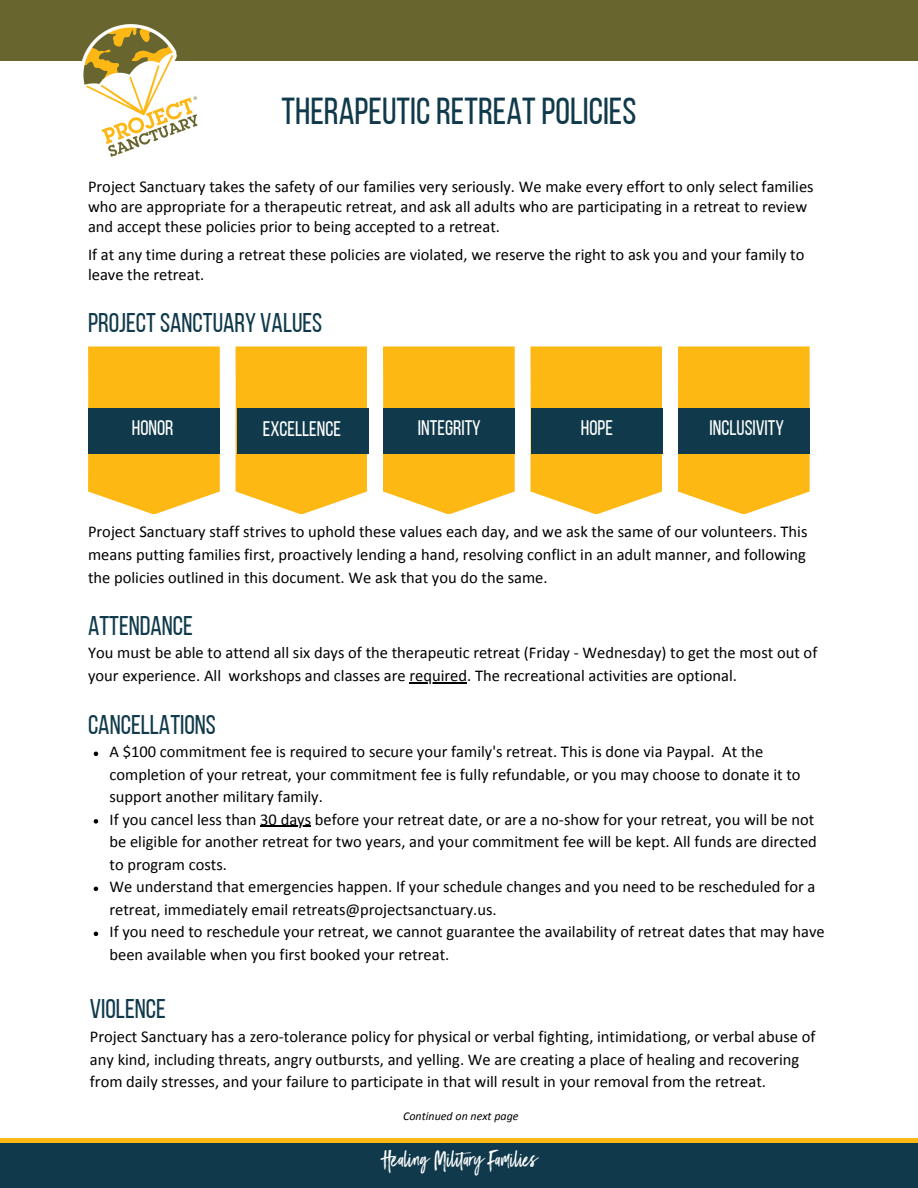
<style>
.page{position:relative;width:918px;height:1188px;background:#fff}
.page>*{position:absolute;margin:0;border:0;box-sizing:border-box;transform-origin:0 0}
.t1{font:37.5px "Bebas Neue";color:#103a4b}
.t2{font:27px "Bebas Neue";color:#103a4b}
.t3{font:21px "Bebas Neue";color:#fff}
.t4{font:20.1px "Black Diamond";color:#fff}
.t5{font:16.5px/22.5px "Calibri";color:#000}
.t6{font:italic 12px "Calibri";color:#000}
</style>
<div class="page">
<div style="left:0;top:0;width:918px;height:60px;background:#68652f"></div>
<img style="left:65px;top:24px;width:151px;height:133px">
<div style="left:0;top:1142px;width:918px;height:46px;background:#103a4b"></div>
<hr style="left:0;top:1139px;width:918px;height:4px;background:#fdb813">
<svg style="left:530px;top:346px;width:132px;height:168px;background:#fbbe2b"></svg>
<svg style="left:678px;top:346px;width:132px;height:168px;background:#fbbd29"></svg>
<div style="left:531px;top:408px;width:131px;height:45px;background:#103a4b"></div>
<div style="left:678px;top:408px;width:132px;height:45px;background:#103a4b"></div>
<svg style="left:88px;top:346px;width:132px;height:168px;background:#fbbd2a"></svg>
<svg style="left:236px;top:346px;width:131px;height:168px;background:#fbbd29"></svg>
<svg style="left:383px;top:346px;width:132px;height:168px;background:#fbbd29"></svg>
<div style="left:88px;top:408px;width:132px;height:45px;background:#103a4b"></div>
<div style="left:237px;top:408px;width:132px;height:45px;background:#103a4b"></div>
<div style="left:383px;top:408px;width:132px;height:45px;background:#103a4b"></div>
<svg style="left:94px;top:752px;width:4px;height:4px"></svg>
<svg style="left:94px;top:819px;width:4px;height:5px"></svg>
<hr style="left:260px;top:826px;width:51px;height:1px;background:#000">
<svg style="left:94px;top:887px;width:4px;height:4px"></svg>
<svg style="left:94px;top:932px;width:4px;height:4px"></svg>
<hr style="left:409px;top:682px;width:58px;height:1px;background:#000">
<h5 class="t1" style="left:282px;top:96px;width:356px">THERAPEUTICRETREATPOLICIES</h5>
<h5 class="t5" style="left:88px;top:178px;width:727px;line-height:19.6px">Project Sanctuary takes the safety of our families very seriously. We make every effort to only select families who are appropriate for a therapeutic retreat, and ask all adults who are participating in a retreat to review and accept these policies prior to being accepted to a retreat.</h5>
<h2 class="t5" style="left:88px;top:246px;width:718px;line-height:19.6px">If at any time during a retreat these policies are violated, we reserve the right to ask you and your family to leave the retreat.</h2>
<h3 class="t2" style="left:88px;top:312px;width:236px">PROJECTSANCTUARY VALUES</h3>
<h3 class="t3" style="left:132px;top:420px;width:43px">HONOR</h3>
<h3 class="t3" style="left:263px;top:420px;width:80px">EXCELLENCE</h3>
<h3 class="t3" style="left:418px;top:420px;width:64px">INTEGRITY</h3>
<h5 class="t3" style="left:581px;top:420px;width:34px">HOPE</h5>
<h2 class="t3" style="left:710px;top:420px;width:76px">INCLUSIVITY</h2>
<h3 class="t5" style="left:88px;top:521px;width:721px;line-height:23px;text-align:justify">Project Sanctuary staff strives to uphold these values each day, and we ask the same of our volunteers. This means putting families first, proactively lending a hand, resolving conflict in an adult manner, and following the policies outlined in this document. We ask that you do the same.</h3>
<h2 class="t2" style="left:88px;top:615px;width:106px">ATTENDANCE</h2>
<p class="t5" style="left:88px;top:643px;width:731px">You must be able to attend all six days of the therapeutic retreat (Friday - Wednesday) to get the most out of your experience. All workshops and classes are required. The recreational activities are optional.</p>
<p class="t2" style="left:88px;top:714px;width:129px">CANCELLATIONS</p>
<h2 class="t5" style="left:110px;top:742px;width:693px">A $100 commitment fee is required to secure your family's retreat. This is done via Paypal. At the completion of your retreat, your commitment fee is fully refundable, or you may choose to donate it to support another military family.</h2>
<p class="t5" style="left:110px;top:809px;width:706px">If you cancel less than 30 days before your retreat date, or are a no-show for your retreat, you will be not</p>
<p class="t5" style="left:110px;top:832px;width:709px">be eligible for another retreat for two years, and your commitment fee will be kept. All funds are directed to program costs.<br>We understand that emergencies happen. If your schedule changes and you need to be rescheduled for a</p>
<p class="t5" style="left:110px;top:899px;width:717px">retreat, immediately email retreats@projectsanctuary.us.<br>If you need to reschedule your retreat, we cannot guarantee the availability of retreat dates that may have</p>
<p class="t5" style="left:110px;top:944px;width:341px">been available when you first booked your retreat.</p>
<h4 class="t2" style="left:90px;top:997px;width:77px">VIOLENCE</h4>
<p class="t5" style="left:90px;top:1026px;width:727px;line-height:23px">Project Sanctuary has a zero-tolerance policy for physical or verbal fighting, intimidationg, or verbal abuse of any kind, including threats, angry outbursts, and yelling. We are creating a place of healing and recovering from daily stresses, and your failure to participate in that will result in your removal from the retreat.</p>
<p class="t6" style="left:403px;top:1111px;width:117px">Continued on next page</p>
<h1 class="t4" style="left:383px;top:1146px;width:157px">Healing Military Families</h1>
</div>
